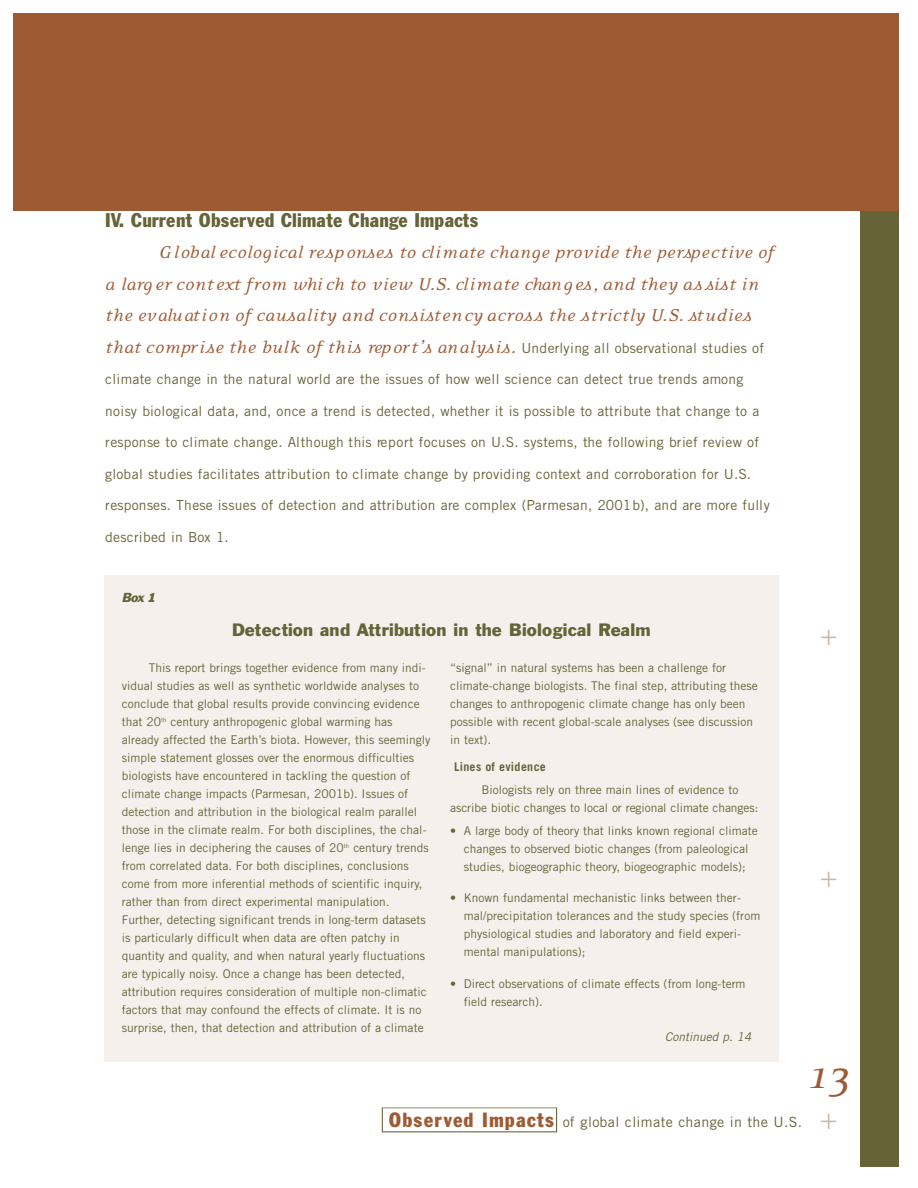
<style>
.page{position:relative;width:918px;height:1188px;background:#fff}
.page>*{position:absolute;margin:0;border:0;box-sizing:border-box;transform-origin:0 0}
.t1{font:italic 45px "Eidetic Serif";color:#9e5b33}
.t2{font:300 30px "Akzidenz Grotesk";color:#d0b3a4}
.t3{font:italic 19.5px/31.5px "Eidetic Serif";color:#9e5b33}
.t4{font:condensed 19.5px "Franklin Gothic BT";color:#666338}
.t5{font:16.5px "Franklin Gothic BT";color:#666338}
.t6{font:14.25px "Trade Gothic";letter-spacing:.025em;color:#666338}
.t7{font:13.8px "Trade Gothic";letter-spacing:.02em;color:#666338}
.t8{font:12px/18px "Trade Gothic";color:#666338}
.t9{font:700 12px "Trade Gothic";letter-spacing:.025em;color:#666338}
.t10{font:italic 12px "Trade Gothic";color:#666338}
.t11{font:italic 12px "Franklin Gothic BT";color:#666338}
.s1{font-family:"Trade Gothic";font-style:normal;font-size:13.8px;color:#666338}
.s2{font-family:"Franklin Gothic BT";font-stretch:condensed;font-size:20.25px;color:#9e5b33}
</style>
<div class="page">
<div style="left:14px;top:13px;width:884px;height:198px;background:#9e5b33"></div>
<div style="left:860px;top:211px;width:38px;height:956px;background:#666338"></div>
<svg style="left:382px;top:1108px;width:175px;height:24px"></svg>
<div style="left:104px;top:575px;width:675px;height:85px;background:#f6f0ed"></div>
<div style="left:104px;top:646px;width:675px;height:415px;background:#f6f0ed"></div>
<h3 class="t4" style="left:105px;top:213px;width:375px">IV. Current Observed Climate Change Impacts</h3>
<p class="t3" style="left:105px;top:238px;width:671px;text-indent:54px">G l ob al ecol o gi c al resp onses to cl i m ate change provide the persp e c t ive of a larg er cont ext from whi ch to view U.S . cl i m ate chan g es , and they as sist in the ev alu at i on of causal i ty and consist en cy across the str i c t ly U.S . st u di es that compr ise the bulk of this rep or t ’s an alysis. <span class="s1">Underlying all observational studies of</span></p>
<p class="t7" style="left:105px;top:374px;width:640px">climate change in the natural world are the issues of how well science can detect true trends among</p>
<p class="t7" style="left:105px;top:406px;width:656px">noisy biological data, and, once a trend is detected, whether it is possible to attribute that change to a</p>
<p class="t7" style="left:105px;top:437px;width:655px">response to climate change. Although this re p o rt focuses on U.S. systems, the following brief review of</p>
<p class="t7" style="left:105px;top:469px;width:647px">global studies facilitates attribution to climate change by providing context and corroboration for U.S.</p>
<p class="t7" style="left:105px;top:500px;width:666px">responses. These issues of detection and attribution are complex (Parmesan, 2001b), and are more fully</p>
<p class="t7" style="left:105px;top:532px;width:125px">described in Box 1.</p>
<p class="t11" style="left:122px;top:593px;width:37px">Box 1</p>
<h3 class="t5" style="left:232px;top:623px;width:420px">Detection and Attribution in the Biological Re a lm</h3>
<p class="t8" style="left:122px;top:660px;width:310px;text-indent:27px">This report brings together evidence from many indi&shy;vidual studies as well as synthetic worldwide analyses to conclude that global results provide convincing evidence that 20<sup>th</sup> century anthropogenic global warming has already affected the Earth’s biota. However, this seemingly simple statement glosses over the enormous difficulties biologists have encountered in tackling the question of climate change impacts (Parmesan, 2001b). Issues of detection and attribution in the biological realm parallel those in the climate realm. For both disciplines, the chal&shy;lenge lies in deciphering the causes of 20<sup>th</sup> century trends from correlated data. For both disciplines, conclusions come from more inferential methods of scientific inquiry, rather than from direct experimental manipulation.<br>Further, detecting significant trends in long-term datasets is particularly difficult when data are often patchy in quantity and quality, and when natural yearly fluctuations are typically noisy. Once a change has been detected, attribution requires consideration of multiple non-climatic factors that may confound the effects of climate. It is no surprise, then, that detection and attribution of a climate</p>
<p class="t8" style="left:450px;top:660px;width:309px">“signal” in natural systems has been a challenge for climate-change biologists. The final step, attributing these changes to anthropogenic climate change has only been possible with recent global-scale analyses (see discussion in text).</p>
<p class="t9" style="left:454px;top:763px;width:93px">Lines of evidence</p>
<p class="t8" style="left:450px;top:782px;width:310px;text-indent:31px">Biologists rely on three main lines of evidence to ascribe biotic changes to local or regional climate changes:</p>
<p class="t8" style="left:450px;top:822px;width:309px;text-align:center">• A large body of theory that links known regional climate changes to observed biotic changes (from paleological studies, biogeographic theory, biogeographic models);</p>
<p class="t8" style="left:464px;top:890px;width:298px;text-indent:-14px">• Known fundamental mechanistic links between ther&shy;mal/precipitation tolerances and the study species (from physiological studies and laboratory and field experi&shy;mental manipulations);</p>
<p class="t8" style="left:464px;top:975px;width:283px;text-indent:-14px">• Direct observations of climate effects (from long-term field research).</p>
<p class="t10" style="left:665px;top:1032px;width:88px">Continued p. 14</p>
<h2 class="t2" style="left:820px;top:623px;width:19px">+</h2>
<h2 class="t2" style="left:820px;top:866px;width:19px">+</h2>
<p class="t6" style="left:389px;top:1116px;width:415px"><span class="s2">O b s e rved Impacts</span> of global climate change in the U.S.</p>
<h1 class="t1" style="left:808px;top:1055px;width:45px">13</h1>
<h2 class="t2" style="left:820px;top:1108px;width:19px">+</h2>
</div>
